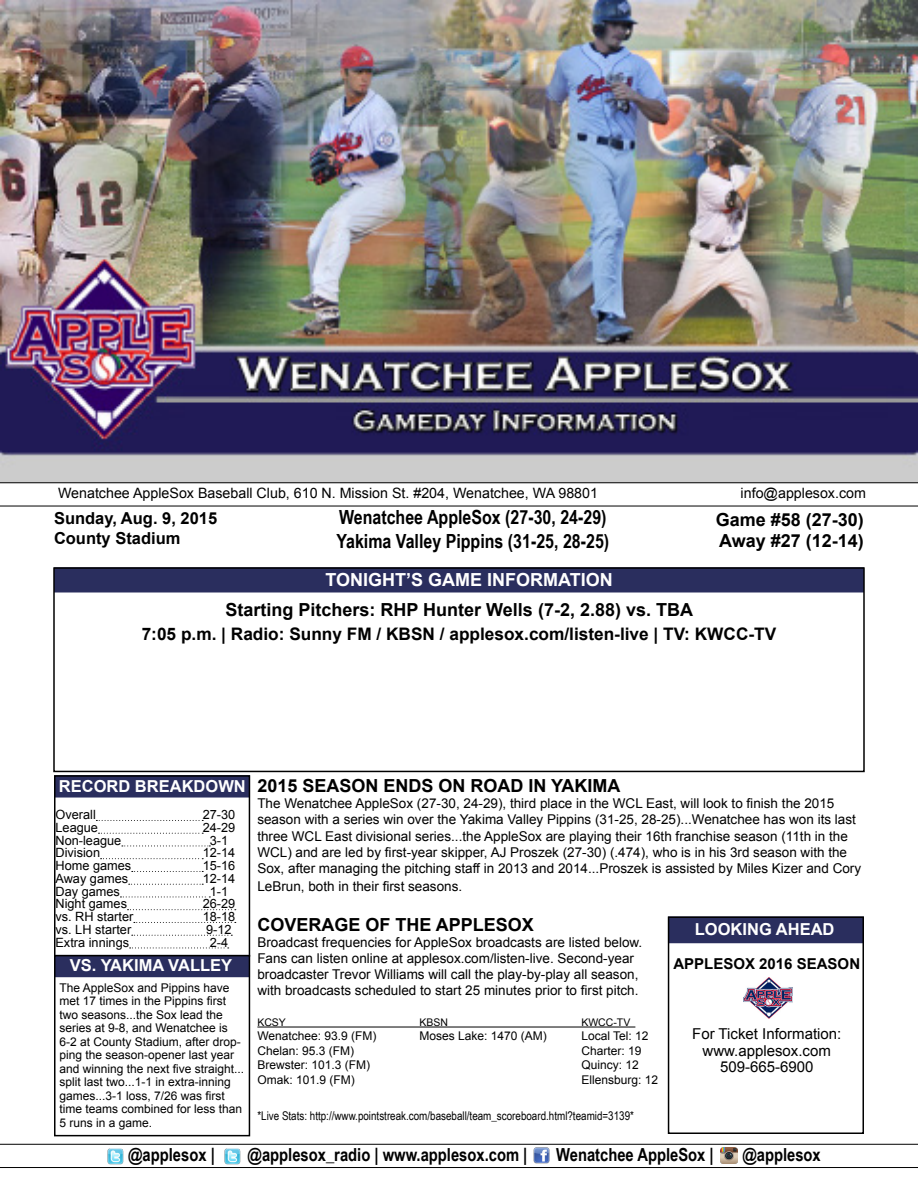
<style>
.page{position:relative;width:918px;height:1188px;background:#fff}
.page>*{position:absolute;margin:0;border:0;box-sizing:border-box;transform-origin:0 0}
.t1{font:700 19.5px/23.4px "Arial Narrow";color:#000}
.t2{font:700 18px/21.6px "Arial";color:#000}
.t3{font:700 18px "Arial Narrow";color:#000}
.t4{font:700 18px "Arial";color:#fff}
.t5{font:700 17.25px "Arial";color:#000}
.t6{font:700 16.5px "Arial";color:#fff}
.t7{font:700 16.5px/19.8px "Arial";color:#000}
.t8{font:15px/16.5px "Arial";color:#000;text-align:center}
.t9{font:700 15px "Arial";color:#000}
.t10{font:14.25px "Arial";color:#000}
.t11{font:13.5px/16.2px "Arial";color:#000}
.t12{font:12.75px "Arial";color:#000}
.t13{font:12px/13.5px "Arial";color:#000}
.t14{font:12px "Arial Narrow";color:#000}
.t15{font:10.5px "Arial";color:#000}
</style>
<div class="page">
<div style="left:54px;top:567px;width:810px;height:25px;background:#2a2e5e"></div>
<div style="left:53px;top:567px;width:812px;height:205px;border:2px solid #000"></div>
<img style="left:0;top:0;width:918px;height:482px">
<hr style="left:0;top:506px;width:918px;height:1px;background:#000">
<hr style="left:0;top:482px;width:918px;height:1px;background:#000">
<div style="left:54px;top:775px;width:196px;height:23px;background:#2a2e5e;border:2px solid #2a2e5e"></div>
<svg style="left:96px;top:820px;width:107px;height:1px"></svg>
<svg style="left:99px;top:833px;width:104px;height:1px"></svg>
<svg style="left:122px;top:845px;width:88px;height:1px"></svg>
<svg style="left:101px;top:858px;width:102px;height:1px"></svg>
<svg style="left:132px;top:871px;width:71px;height:1px"></svg>
<svg style="left:129px;top:884px;width:74px;height:1px"></svg>
<svg style="left:120px;top:896px;width:90px;height:1px"></svg>
<svg style="left:128px;top:909px;width:108px;height:1px"></svg>
<svg style="left:134px;top:922px;width:102px;height:1px"></svg>
<svg style="left:132px;top:935px;width:100px;height:1px"></svg>
<svg style="left:130px;top:947px;width:99px;height:1px"></svg>
<div style="left:54px;top:775px;width:196px;height:182px;border:2px solid #000"></div>
<div style="left:54px;top:955px;width:196px;height:22px;background:#2a2e5e"></div>
<div style="left:54px;top:955px;width:196px;height:181px;border:2px solid #000"></div>
<hr style="left:257px;top:1027px;width:378px;height:1px;background:#000">
<div style="left:668px;top:916px;width:196px;height:27px;background:#2a2e5e;border:2px solid #2a2e5e"></div>
<div style="left:668px;top:917px;width:196px;height:217px;border:2px solid #000"></div>
<img style="left:744px;top:978px;width:49px;height:41px">
<hr style="left:0;top:1167px;width:918px;height:1px;background:#000">
<hr style="left:0;top:1144px;width:918px;height:1px;background:#000">
<img style="left:534px;top:1148px;width:16px;height:16px">
<img style="left:224px;top:1148px;width:16px;height:17px">
<img style="left:107px;top:1148px;width:16px;height:17px">
<img style="left:721px;top:1148px;width:16px;height:16px">
<p class="t10" style="left:58px;top:484px;width:541px">Wenatchee AppleSox Baseball Club, 610 N. Mission St. #204, Wenatchee, WA 98801</p>
<p class="t10" style="left:741px;top:484px;width:127px">info@applesox.com</p>
<p class="t7" style="left:54px;top:509px;width:165px">Sunday, Aug. 9, 2015<br>County Stadium</p>
<h2 class="t2" style="left:716px;top:509px;width:150px">Game #58 (27-30)<br>Away #27 (12-14)</h2>
<h1 class="t1" style="left:336px;top:505px;width:274px">Wenatchee AppleSox (27-30, 24-29)<br>Yakima Valley Pippins (31-25, 28-25)</h1>
<h2 class="t4" style="left:326px;top:567px;width:289px">TONIGHT’S GAME INFORMATION</h2>
<h2 class="t2" style="left:226px;top:599px;width:469px">Starting Pitchers: RHP Hunter Wells (7-2, 2.88) vs. TBA</h2>
<p class="t5" style="left:142px;top:622px;width:636px">7:05 p.m. | Radio: Sunny FM / KBSN / applesox.com/listen-live | TV: KWCC-TV</p>
<p class="t6" style="left:59px;top:775px;width:188px">RECORD BREAKDOWN</p>
<p class="t12" style="left:56px;top:806px;width:42px">Overall</p>
<p class="t12" style="left:203px;top:806px;width:34px">27-30</p>
<p class="t12" style="left:56px;top:819px;width:44px">League</p>
<p class="t12" style="left:203px;top:819px;width:34px">24-29</p>
<p class="t12" style="left:56px;top:832px;width:67px">Non-league</p>
<p class="t12" style="left:210px;top:832px;width:20px">3-1</p>
<p class="t12" style="left:55px;top:845px;width:46px">Division</p>
<p class="t12" style="left:203px;top:845px;width:34px">12-14</p>
<p class="t12" style="left:55px;top:857px;width:77px">Home games</p>
<p class="t12" style="left:203px;top:857px;width:34px">15-16</p>
<p class="t12" style="left:55px;top:870px;width:74px">Away games</p>
<p class="t12" style="left:203px;top:870px;width:34px">12-14</p>
<p class="t12" style="left:55px;top:883px;width:66px">Day games</p>
<p class="t12" style="left:210px;top:883px;width:20px">1-1</p>
<p class="t12" style="left:55px;top:896px;width:73px">Night games</p>
<p class="t12" style="left:203px;top:896px;width:34px">26-29</p>
<p class="t12" style="left:55px;top:908px;width:79px">vs. RH starter</p>
<p class="t12" style="left:203px;top:908px;width:34px">18-18</p>
<p class="t12" style="left:55px;top:921px;width:77px">vs. LH starter</p>
<p class="t12" style="left:206px;top:921px;width:27px">9-12</p>
<p class="t12" style="left:55px;top:934px;width:75px">Extra innings</p>
<p class="t12" style="left:210px;top:934px;width:20px">2-4</p>
<p class="t6" style="left:70px;top:955px;width:164px">VS. YAKIMA VALLEY</p>
<p class="t13" style="left:59px;top:981px;width:186px">The AppleSox and Pippins have met 17 times in the Pippins first two seasons...the Sox lead the series at 9-8, and Wenatchee is<br>6-2 at County Stadium, after drop&shy;ping the season-opener last year and winning the next five straight... split last two...1-1 in extra-inning games...3-1 loss, 7/26 was first time teams combined for less than<br>5 runs in a game.</p>
<h2 class="t2" style="left:257px;top:775px;width:365px">2015 SEASON ENDS ON ROAD IN YAKIMA</h2>
<p class="t11" style="left:257px;top:795px;width:605px">The Wenatchee AppleSox (27-30, 24-29), third place in the WCL East, will look to finish the 2015 season with a series win over the Yakima Valley Pippins (31-25, 28-25)...Wenatchee has won its last three WCL East divisional series...the AppleSox are playing their 16th franchise season (11th in the WCL) and are led by first-year skipper, AJ Proszek (27-30) (.474), who is in his 3rd season with the Sox, after managing the pitching staff in 2013 and 2014...Proszek is assisted by Miles Kizer and Cory</p>
<p class="t11" style="left:257px;top:878px;width:206px">LeBrun, both in their first seasons.</p>
<h2 class="t2" style="left:257px;top:914px;width:278px">COVERAGE OF THE APPLESOX</h2>
<p class="t11" style="left:257px;top:934px;width:386px">Broadcast frequencies for AppleSox broadcasts are listed below.<br>Fans can listen online at applesox.com/listen-live. Second-year broadcaster Trevor Williams will call the play-by-play all season, with broadcasts scheduled to start 25 minutes prior to first pitch.</p>
<p class="t15" style="left:257px;top:1015px;width:30px">KCSY</p>
<p class="t15" style="left:419px;top:1015px;width:30px">KBSN</p>
<p class="t15" style="left:581px;top:1015px;width:50px">KWCC-TV</p>
<p class="t13" style="left:257px;top:1029px;width:121px">Wenatchee: 93.9 (FM)</p>
<p class="t13" style="left:419px;top:1029px;width:129px">Moses Lake: 1470 (AM)</p>
<p class="t13" style="left:581px;top:1029px;width:69px">Local Tel: 12</p>
<p class="t13" style="left:257px;top:1044px;width:98px">Chelan: 95.3 (FM)</p>
<p class="t13" style="left:581px;top:1044px;width:62px">Charter: 19</p>
<p class="t13" style="left:257px;top:1058px;width:114px">Brewster: 101.3 (FM)</p>
<p class="t13" style="left:581px;top:1058px;width:59px">Quincy: 12</p>
<p class="t13" style="left:257px;top:1073px;width:99px">Omak: 101.9 (FM)</p>
<p class="t13" style="left:581px;top:1073px;width:78px">Ellensburg: 12</p>
<p class="t14" style="left:257px;top:1106px;width:378px">*Live Stats: http://www.pointstreak.com/baseball/team_scoreboard.html?teamid=3139*</p>
<p class="t6" style="left:695px;top:918px;width:141px">LOOKING AHEAD</p>
<p class="t9" style="left:673px;top:954px;width:188px">APPLESOX 2016 SEASON</p>
<p class="t8" style="left:692px;top:1026px;width:151px">For Ticket Information: www.applesox.com<br>509-665-6900</p>
<h2 class="t3" style="left:128px;top:1141px;width:88px">@applesox |</h2>
<h2 class="t3" style="left:248px;top:1141px;width:281px">@applesox_radio | www.applesox.com |</h2>
<h2 class="t3" style="left:556px;top:1141px;width:159px">Wenatchee AppleSox |</h2>
<h2 class="t3" style="left:742px;top:1141px;width:80px">@applesox</h2>
</div>
